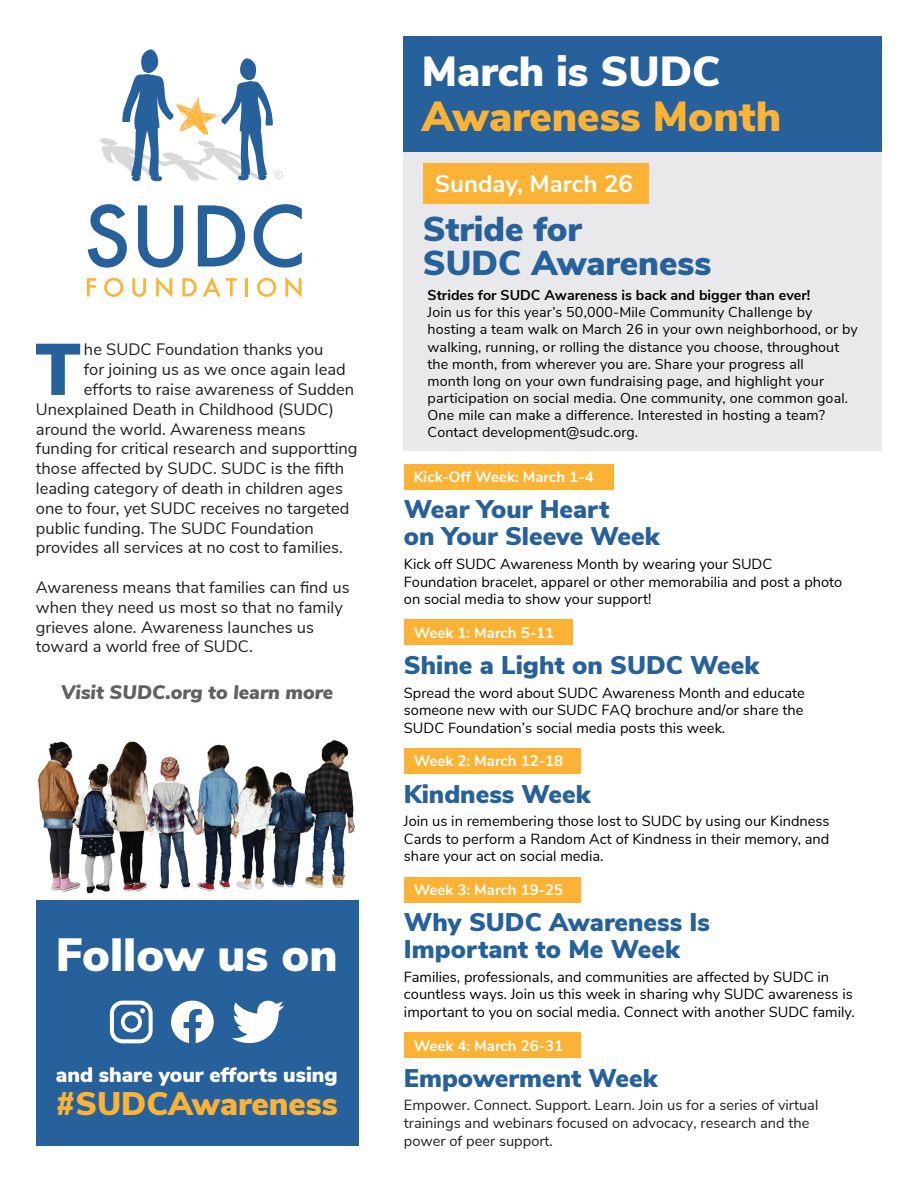
<style>
.page{position:relative;width:918px;height:1188px;background:#fff}
.page>*{position:absolute;margin:0;border:0;box-sizing:border-box;transform-origin:0 0}
.t1{font:900 72.6px "Nunito Sans";color:#27619c}
.t2{font:900 46.5px "Nunito Sans";color:#fff}
.t3{font:900 42px "Nunito Sans";color:#fcb335}
.t4{font:900 42px "Nunito Sans";color:#fff}
.t5{font:900 34.5px/34.5px "Nunito Sans";color:#27619c}
.t6{font:900 32.55px "Nunito Sans";color:#fcb335}
.t7{font:900 25.5px/27px "Nunito Sans";color:#27619c}
.t8{font:700 24px "Nunito Sans";color:#fff}
.t9{font:900 20.85px "Nunito Sans";color:#fff}
.t10{font:italic 900 19.5px "Nunito Sans";color:#616164}
.t11{font:16.5px/19.8px "Nunito Sans";color:#231f20}
.t12{font:700 15px "Nunito Sans";color:#fff}
.t13{font:14.7px/17.5px "Nunito Sans";color:#000}
.t14{font:14.7px/17.5px "Nunito Sans";color:#231f20}
.t15{font:14.25px/17.1px "Nunito Sans";letter-spacing:.01em;color:#000}
.t16{font:700 14.25px "Nunito Sans";color:#000}
.t17{font:600 5.4px "Myriad Pro";color:#d8d9db}
</style>
<div class="page">
<div style="left:404px;top:36px;width:478px;height:117px;background:#27619c"></div>
<div style="left:404px;top:153px;width:478px;height:298px;background:#e9e9eb"></div>
<div style="left:423px;top:163px;width:226px;height:41px;background:#fcb335"></div>
<img style="left:38px;top:740px;width:317px;height:154px">
<div style="left:36px;top:900px;width:323px;height:246px;background:#27619c"></div>
<svg style="left:110px;top:1001px;width:43px;height:42px"></svg>
<svg style="left:171px;top:1001px;width:43px;height:42px"></svg>
<svg style="left:232px;top:1001px;width:52px;height:43px"></svg>
<div style="left:404px;top:464px;width:209px;height:26px;background:#fcb335"></div>
<div style="left:404px;top:620px;width:169px;height:25px;background:#fcb335"></div>
<div style="left:404px;top:748px;width:176px;height:26px;background:#fcb335"></div>
<div style="left:404px;top:877px;width:176px;height:25px;background:#fcb335"></div>
<div style="left:404px;top:1032px;width:176px;height:26px;background:#fcb335"></div>
<svg style="left:100px;top:49px;width:173px;height:133px"></svg>
<div style="left:275px;top:171px;width:8px;height:8px;border:1px solid #d8d9db;border-radius:50%"></div>
<svg style="left:87px;top:278px;width:9px;height:19px"></svg>
<svg style="left:104px;top:278px;width:19px;height:19px"></svg>
<svg style="left:132px;top:278px;width:14px;height:19px"></svg>
<svg style="left:156px;top:277px;width:16px;height:21px"></svg>
<svg style="left:182px;top:278px;width:15px;height:19px"></svg>
<svg style="left:203px;top:277px;width:34px;height:20px"></svg>
<hr style="left:245px;top:278px;width:3px;height:19px;background:#fcb336">
<svg style="left:257px;top:278px;width:19px;height:19px"></svg>
<svg style="left:285px;top:277px;width:17px;height:21px"></svg>
<svg style="left:88px;top:204px;width:39px;height:64px"></svg>
<svg style="left:138px;top:205px;width:45px;height:63px"></svg>
<svg style="left:198px;top:205px;width:47px;height:61px"></svg>
<svg style="left:254px;top:204px;width:48px;height:64px"></svg>
<p class="t17" style="left:277px;top:171px;width:5px">R</p>
<h1 class="t1" style="left:35px;top:316px;width:47px">T</h1>
<p class="t11" style="left:84px;top:339px;width:241px">he SUDC Foundation thanks you</p>
<p class="t11" style="left:84px;top:359px;width:263px">for joining us as we once again lead</p>
<p class="t11" style="left:84px;top:378px;width:272px">efforts to raise awareness of Sudden</p>
<p class="t11" style="left:36px;top:398px;width:299px">Unexplained Death in Childhood (SUDC)</p>
<p class="t11" style="left:36px;top:418px;width:271px">around the world. Awareness means</p>
<p class="t11" style="left:36px;top:438px;width:323px">funding for critical research and supportting</p>
<p class="t11" style="left:36px;top:458px;width:310px">those affected by SUDC. SUDC is the fifth</p>
<p class="t11" style="left:36px;top:477px;width:308px">leading category of death in children ages</p>
<p class="t11" style="left:36px;top:497px;width:315px">one to four, yet SUDC receives no targeted</p>
<p class="t11" style="left:36px;top:517px;width:279px">public funding. The SUDC Foundation</p>
<p class="t11" style="left:36px;top:537px;width:308px">provides all services at no cost to families.</p>
<p class="t11" style="left:36px;top:576px;width:315px">Awareness means that families can find us when they need us most so that no family grieves alone. Awareness launches us toward a world free of SUDC.</p>
<h3 class="t10" style="left:61px;top:678px;width:274px">Visit SUDC.org to learn more</h3>
<h2 class="t2" style="left:56px;top:921px;width:283px">Follow us on</h2>
<h3 class="t9" style="left:56px;top:1060px;width:283px">and share your efforts using</h3>
<h3 class="t6" style="left:56px;top:1080px;width:283px">#SUDCAwareness</h3>
<h3 class="t4" style="left:422px;top:41px;width:300px">March is SUDC</h3>
<h3 class="t3" style="left:422px;top:86px;width:361px">Awareness Month</h3>
<h3 class="t8" style="left:435px;top:166px;width:199px">Sunday, March 26</h3>
<h3 class="t5" style="left:423px;top:210px;width:290px">Stride for<br>SUDC Awareness</h3>
<p class="t16" style="left:428px;top:285px;width:384px">Strides for SUDC Awareness is back and bigger than ever!</p>
<p class="t15" style="left:428px;top:303px;width:432px">Join us for this year’s 50,000-Mile Community Challenge by hosting a team walk on March 26 in your own neighborhood, or by walking, running, or rolling the distance you choose, throughout the month, from wherever you are. Share your progress all<br>month long on your own fundraising page, and highlight your participation on social media. One community, one common goal.<br>One mile can make a difference. Interested in hosting a team?<br>Contact development@sudc.org.</p>
<p class="t12" style="left:414px;top:466px;width:182px">Kick-Off Week: March 1-4</p>
<h3 class="t7" style="left:404px;top:495px;width:257px">Wear Your Heart<br>on Your Sleeve Week</h3>
<p class="t13" style="left:404px;top:554px;width:440px">Kick off SUDC Awareness Month by wearing your SUDC<br>Foundation bracelet, apparel or other memorabilia and post a photo on social media to show your support!</p>
<p class="t12" style="left:414px;top:622px;width:142px">Week 1: March 5-11</p>
<h3 class="t7" style="left:404px;top:651px;width:357px">Shine a Light on SUDC Week</h3>
<p class="t13" style="left:404px;top:683px;width:402px;text-align:justify">Spread the word about SUDC Awareness Month and educate someone new with our SUDC FAQ brochure and/or share the SUDC Foundation’s social media posts this week.</p>
<p class="t12" style="left:414px;top:750px;width:151px">Week 2: March 12-18</p>
<h3 class="t7" style="left:404px;top:779px;width:188px">Kindness Week</h3>
<p class="t13" style="left:404px;top:812px;width:427px;text-align:justify">Join us in remembering those lost to SUDC by using our Kindness Cards to perform a Random Act of Kindness in their memory, and share your act on social media.</p>
<p class="t12" style="left:414px;top:879px;width:151px">Week 3: March 19-25</p>
<h3 class="t7" style="left:404px;top:908px;width:307px">Why SUDC Awareness Is<br>Important to Me Week</h3>
<p class="t13" style="left:404px;top:967px;width:452px">Families, professionals, and communities are affected by SUDC in countless ways. Join us this week in sharing why SUDC awareness is important to you on social media. Connect with another SUDC family.</p>
<p class="t12" style="left:414px;top:1034px;width:151px">Week 4: March 26-31</p>
<h3 class="t7" style="left:404px;top:1063px;width:255px">Empowerment Week</h3>
<p class="t14" style="left:404px;top:1096px;width:416px">Empower. Connect. Support. Learn. Join us for a series of virtual trainings and webinars focused on advocacy, research and the power of peer support.</p>
</div>
